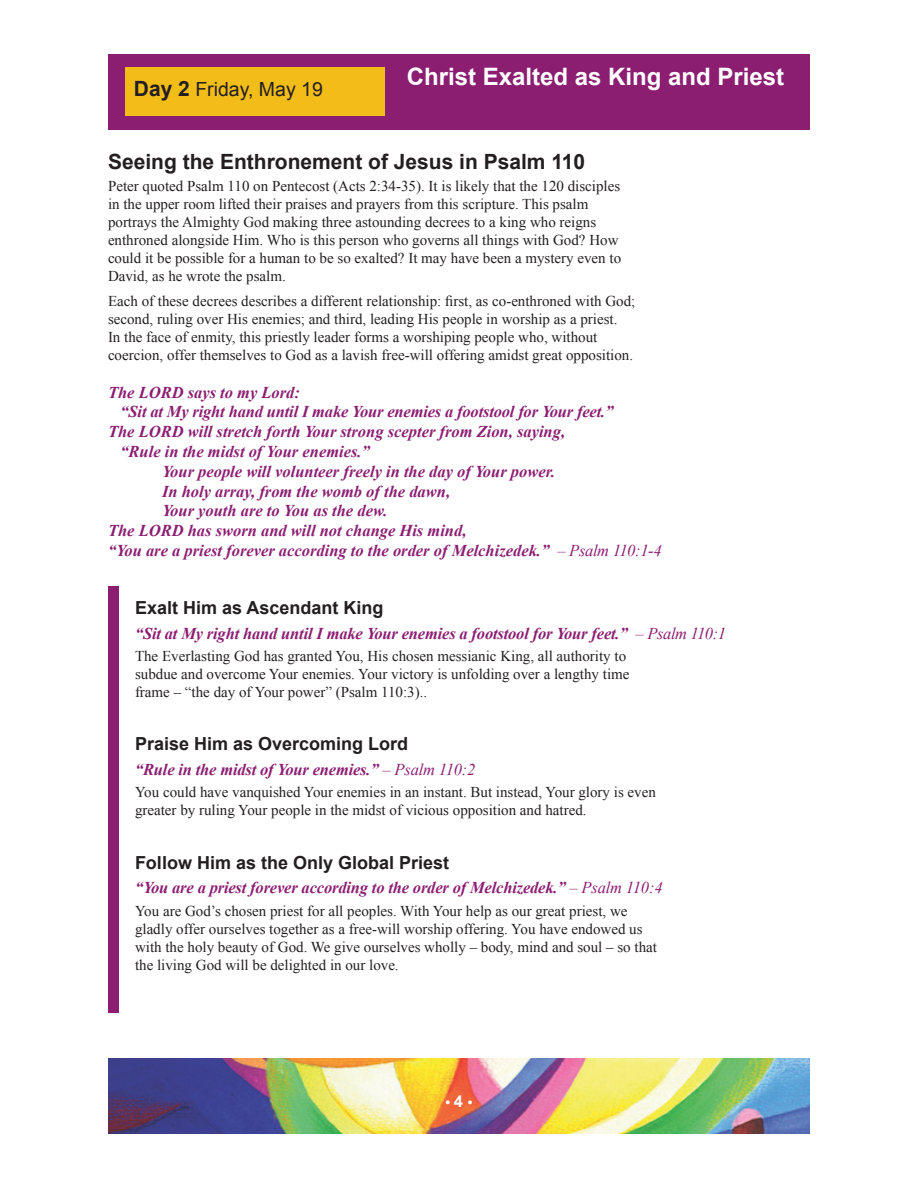
<style>
.page{position:relative;width:918px;height:1188px;background:#fff}
.page>*{position:absolute;margin:0;border:0;box-sizing:border-box;transform-origin:0 0}
.t1{font:700 24px "Arial";color:#fff}
.t2{font:700 21px "Arial";color:#231f20}
.t3{font:19.5px "Arial";color:#231f20}
.t4{font:700 18px "Arial";color:#231f20}
.t5{font:italic 700 16.5px "Times New Roman";color:#8c1e72}
.t6{font:15px/18px "Times New Roman";color:#231f20}
.t7{font:700 13.5px "Arial";color:#fff}
.s1{font-weight:700;font-size:21px}
.s2{font-weight:400}
.s3{font-size:16.5px}
</style>
<div class="page">
<img style="left:108px;top:1058px;width:702px;height:76px">
<div style="left:108px;top:54px;width:702px;height:76px;background:#8c1e72"></div>
<div style="left:108px;top:586px;width:11px;height:427px;background:#8c1e72"></div>
<div style="left:125px;top:68px;width:259px;height:48px;background:#f2bc19"></div>
<p class="t3" style="left:134px;top:76px;width:190px"><span class="s1">Day 2</span> Friday, May 19</p>
<p class="t1" style="left:407px;top:61px;width:379px">Christ Exalted as King and Priest</p>
<p class="t2" style="left:108px;top:147px;width:479px">Seeing the Enthronement of Jesus in Psalm 110</p>
<p class="t6" style="left:108px;top:177px;width:515px">Peter quoted Psalm 110 on Pentecost (Acts 2:34-35). It is likely that the 120 disciples in the upper room lifted their praises and prayers from this scripture. This psalm portrays the Almighty God making three astounding decrees to a king who reigns enthroned alongside Him. Who is this person who governs all things with God? How could it be possible for a human to be so exalted? It may have been a mystery even to David, as he wrote the psalm.</p>
<p class="t6" style="left:108px;top:291px;width:529px">Each of these decrees describes a different relationship: first, as co-enthroned with God; second, ruling over His enemies; and third, leading His people in worship as a priest.<br>In the face of enmity, this priestly leader forms a worshiping people who, without coercion, offer themselves to God as a lavish free-will offering amidst great opposition.</p>
<p class="t5" style="left:108px;top:380px;width:194px">The LORD says to my Lord:</p>
<p class="t5" style="left:120px;top:400px;width:494px">“Sit at My right hand until I make Your enemies a footstool for Your feet.”</p>
<p class="t5" style="left:108px;top:420px;width:459px">The LORD will stretch forth Your strong scepter from Zion, saying,</p>
<p class="t5" style="left:120px;top:440px;width:251px">“Rule in the midst of Your enemies.”</p>
<p class="t5" style="left:162px;top:460px;width:395px">Your people will volunteer freely in the day of Your power.</p>
<p class="t5" style="left:162px;top:479px;width:290px">In holy array, from the womb of the dawn,</p>
<p class="t5" style="left:162px;top:499px;width:227px">Your youth are to You as the dew.</p>
<p class="t5" style="left:108px;top:519px;width:360px">The LORD has sworn and will not change His mind,</p>
<p class="t5" style="left:108px;top:539px;width:555px">“You are a priest forever according to the order of Melchizedek.” <span class="s2">– Psalm 110:1-4</span></p>
<p class="t4" style="left:135px;top:596px;width:250px">Exalt Him as Ascendant King</p>
<p class="t5" style="left:135px;top:622px;width:593px">“Sit at My right hand until I make Your enemies a footstool for Your feet.” <span class="s2">– Psalm 110:1</span></p>
<p class="t6" style="left:135px;top:647px;width:496px">The Everlasting God has granted You, His chosen messianic King, all authority to subdue and overcome Your enemies. Your victory is unfolding over a lengthy time frame – “the day of Your power” (Psalm 110:3)..</p>
<p class="t4" style="left:135px;top:732px;width:275px">Praise Him as Overcoming Lord</p>
<p class="t5" style="left:135px;top:758px;width:342px">“Rule in the midst of Your enemies.” <span class="s2">– Psalm 110:2</span></p>
<p class="t6" style="left:135px;top:783px;width:522px">You could have vanquished Your enemies in an instant. But instead, Your glory is even greater by ruling Your people in the midst of vicious opposition and hatred.</p>
<p class="t4" style="left:135px;top:850px;width:316px">Follow Him as the Only Global Priest</p>
<p class="t5" style="left:135px;top:876px;width:529px">“You are a priest forever according to the order of Melchizedek.” <span class="s2">– Psalm 110:4</span></p>
<p class="t6" style="left:135px;top:901px;width:524px">You are God’s chosen priest for all peoples. With Your help as our great priest, we gladly offer ourselves together as a free-will worship offering. You have endowed us with the holy beauty of God. We give ourselves wholly – body, mind and soul – so that the living God will be delighted in our love.</p>
<p class="t7" style="left:446px;top:1094px;width:28px">• <span class="s3">4</span> •</p>
</div>
